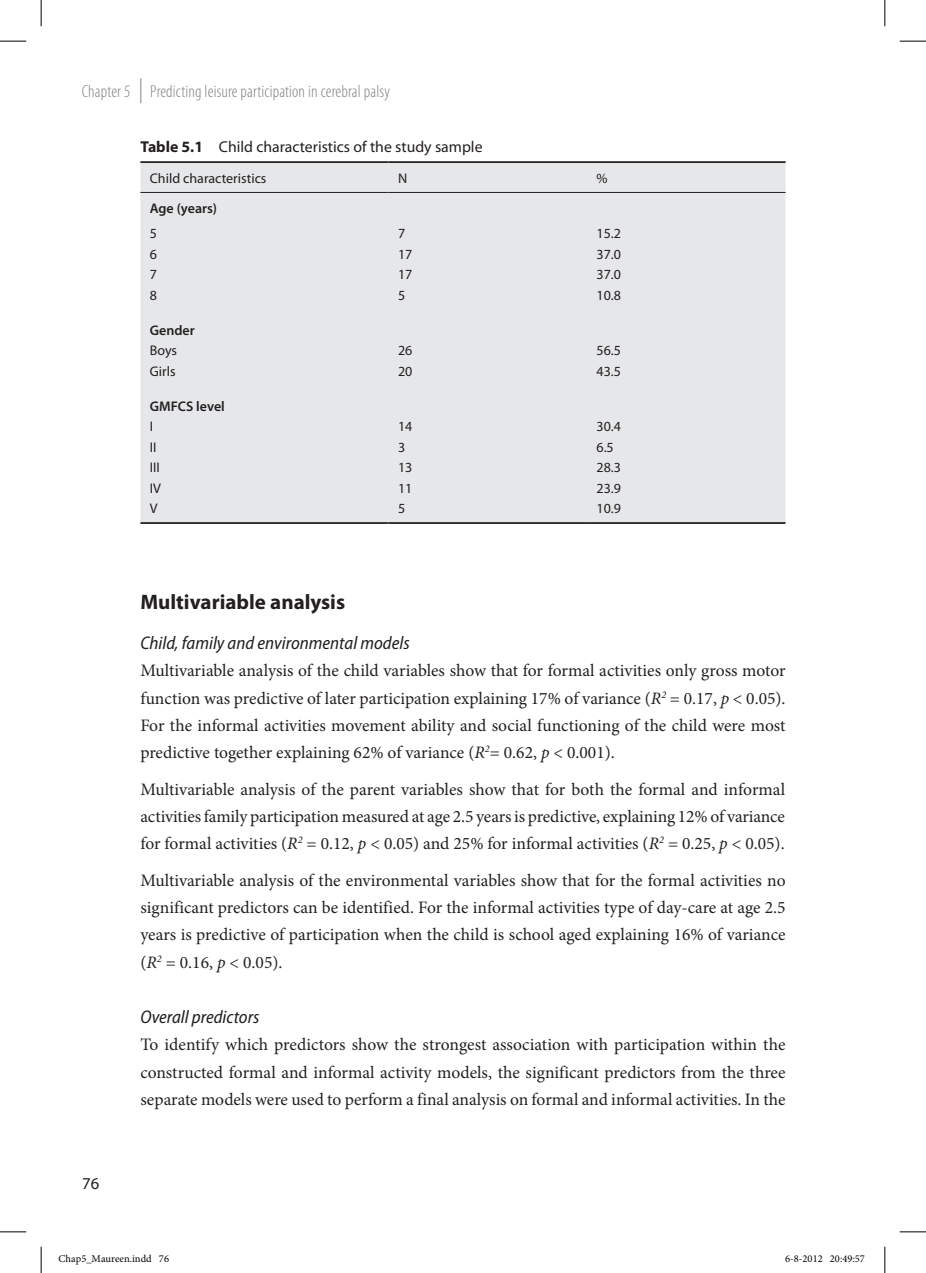
<style>
.page{position:relative;width:926px;height:1273px;background:#fff}
.page>*{position:absolute;margin:0;border:0;box-sizing:border-box;transform-origin:0 0}
.t1{font:700 21px "Myriad Pro";color:#231f20}
.t2{font:italic semi-condensed 18.38px "Myriad Pro";color:#231f20}
.t3{font:17.5px/27.1px "Minion Pro";color:#231f20;text-align:justify}
.t4{font:300 condensed 17.5px "Myriad Pro";letter-spacing:.01em;color:#808285}
.t5{font:16.62px "Myriad Pro";color:#231f20}
.t6{font:15.75px "Myriad Pro";color:#231f20}
.t7{font:14px "Myriad Pro";color:#231f20}
.t8{font:600 14px "Myriad Pro";color:#231f20}
.t9{font:10.5px "Minion Pro";color:#000}
.s1{font-weight:700}
.s2{font-style:italic}
</style>
<div class="page">
<svg style="left:140px;top:78px;width:1px;height:25px"></svg>
<div style="left:140px;top:163px;width:645px;height:359px;background:#e6e7e9"></div>
<hr style="left:140px;top:161px;width:248px;height:2px;background:#231f20">
<hr style="left:388px;top:161px;width:199px;height:2px;background:#231f20">
<hr style="left:587px;top:161px;width:198px;height:2px;background:#231f20">
<hr style="left:140px;top:192px;width:248px;height:1px;background:#231f20">
<hr style="left:388px;top:192px;width:199px;height:1px;background:#231f20">
<hr style="left:587px;top:192px;width:198px;height:1px;background:#231f20">
<hr style="left:140px;top:522px;width:248px;height:2px;background:#231f20">
<hr style="left:388px;top:522px;width:199px;height:2px;background:#231f20">
<hr style="left:587px;top:522px;width:198px;height:2px;background:#231f20">
<svg style="left:0;top:41px;width:26px;height:1px"></svg>
<svg style="left:899px;top:41px;width:27px;height:1px"></svg>
<svg style="left:0;top:1231px;width:26px;height:1px"></svg>
<svg style="left:899px;top:1231px;width:27px;height:1px"></svg>
<svg style="left:41px;top:0;width:1px;height:26px"></svg>
<svg style="left:41px;top:1247px;width:1px;height:26px"></svg>
<svg style="left:884px;top:0;width:1px;height:26px"></svg>
<svg style="left:884px;top:1247px;width:1px;height:26px"></svg>
<p class="t4" style="left:82px;top:82px;width:309px">Chapter 5 Predicting leisure participation in cerebral palsy</p>
<p class="t6" style="left:140px;top:137px;width:344px"><span class="s1">Table 5.1</span> Child characteristics of the study sample</p>
<p class="t7" style="left:150px;top:169px;width:118px">Child characteristics</p>
<p class="t7" style="left:398px;top:169px;width:11px">N</p>
<p class="t7" style="left:596px;top:169px;width:13px">%</p>
<p class="t8" style="left:150px;top:199px;width:69px">Age (years)</p>
<p class="t7" style="left:150px;top:225px;width:9px">5</p>
<p class="t7" style="left:398px;top:225px;width:9px">7</p>
<p class="t7" style="left:596px;top:225px;width:26px">15.2</p>
<p class="t7" style="left:150px;top:245px;width:9px">6</p>
<p class="t7" style="left:398px;top:245px;width:16px">17</p>
<p class="t7" style="left:596px;top:245px;width:26px">37.0</p>
<p class="t7" style="left:150px;top:266px;width:9px">7</p>
<p class="t7" style="left:398px;top:266px;width:16px">17</p>
<p class="t7" style="left:596px;top:266px;width:26px">37.0</p>
<p class="t7" style="left:150px;top:286px;width:9px">8</p>
<p class="t7" style="left:398px;top:286px;width:9px">5</p>
<p class="t7" style="left:596px;top:286px;width:26px">10.8</p>
<p class="t8" style="left:150px;top:321px;width:46px">Gender</p>
<p class="t7" style="left:150px;top:342px;width:29px">Boys</p>
<p class="t7" style="left:398px;top:342px;width:16px">26</p>
<p class="t7" style="left:596px;top:342px;width:26px">56.5</p>
<p class="t7" style="left:150px;top:362px;width:27px">Girls</p>
<p class="t7" style="left:398px;top:362px;width:16px">20</p>
<p class="t7" style="left:596px;top:362px;width:26px">43.5</p>
<p class="t8" style="left:150px;top:397px;width:76px">GMFCS level</p>
<p class="t7" style="left:150px;top:418px;width:5px">I</p>
<p class="t7" style="left:398px;top:418px;width:16px">14</p>
<p class="t7" style="left:596px;top:418px;width:26px">30.4</p>
<p class="t7" style="left:150px;top:438px;width:8px">II</p>
<p class="t7" style="left:398px;top:438px;width:9px">3</p>
<p class="t7" style="left:596px;top:438px;width:19px">6.5</p>
<p class="t7" style="left:150px;top:459px;width:12px">III</p>
<p class="t7" style="left:398px;top:459px;width:16px">13</p>
<p class="t7" style="left:596px;top:459px;width:26px">28.3</p>
<p class="t7" style="left:150px;top:479px;width:13px">IV</p>
<p class="t7" style="left:398px;top:479px;width:16px">11</p>
<p class="t7" style="left:596px;top:479px;width:26px">23.9</p>
<p class="t7" style="left:150px;top:500px;width:9px">V</p>
<p class="t7" style="left:398px;top:500px;width:9px">5</p>
<p class="t7" style="left:596px;top:500px;width:26px">10.9</p>
<p class="t5" style="left:82px;top:1172px;width:19px">76</p>
<p class="t1" style="left:140px;top:588px;width:206px">Multivariable analysis</p>
<p class="t2" style="left:140px;top:633px;width:271px">Child, family and environmental models</p>
<p class="t3" style="left:140px;top:657px;width:646px">Multivariable analysis of the child variables show that for formal activities only gross motor function was predictive of later participation explaining 17% of variance (<span class="s2">R</span><sup>2</sup> = 0.17, <span class="s2">p</span> &lt; 0.05).<br>For the informal activities movement ability and social functioning of the child were most predictive together explaining 62% of variance (<span class="s2">R</span><sup>2</sup>= 0.62, <span class="s2">p</span> &lt; 0.001).</p>
<p class="t3" style="left:140px;top:776px;width:646px">Multivariable analysis of the parent variables show that for both the formal and informal activities family participation measured at age 2.5 years is predictive, explaining 12% of variance for formal activities (<span class="s2">R</span><sup>2</sup> = 0.12, <span class="s2">p</span> &lt; 0.05) and 25% for informal activities (<span class="s2">R</span><sup>2</sup> = 0.25, <span class="s2">p</span> &lt; 0.05).</p>
<p class="t3" style="left:140px;top:867px;width:646px">Multivariable analysis of the environmental variables show that for the formal activities no significant predictors can be identified. For the informal activities type of day-care at age 2.5 years is predictive of participation when the child is school aged explaining 16% of variance (<span class="s2">R</span><sup>2</sup> = 0.16, <span class="s2">p</span> &lt; 0.05).</p>
<p class="t2" style="left:140px;top:1007px;width:121px">Overall predictors</p>
<p class="t3" style="left:140px;top:1031px;width:646px">To identify which predictors show the strongest association with participation within the constructed formal and informal activity models, the significant predictors from the three separate models were used to perform a final analysis on formal and informal activities. In the</p>
<p class="t9" style="left:59px;top:1252px;width:112px">Chap5_Maureen.indd 76</p>
<p class="t9" style="left:785px;top:1252px;width:81px">6-8-2012 20:49:57</p>
</div>
